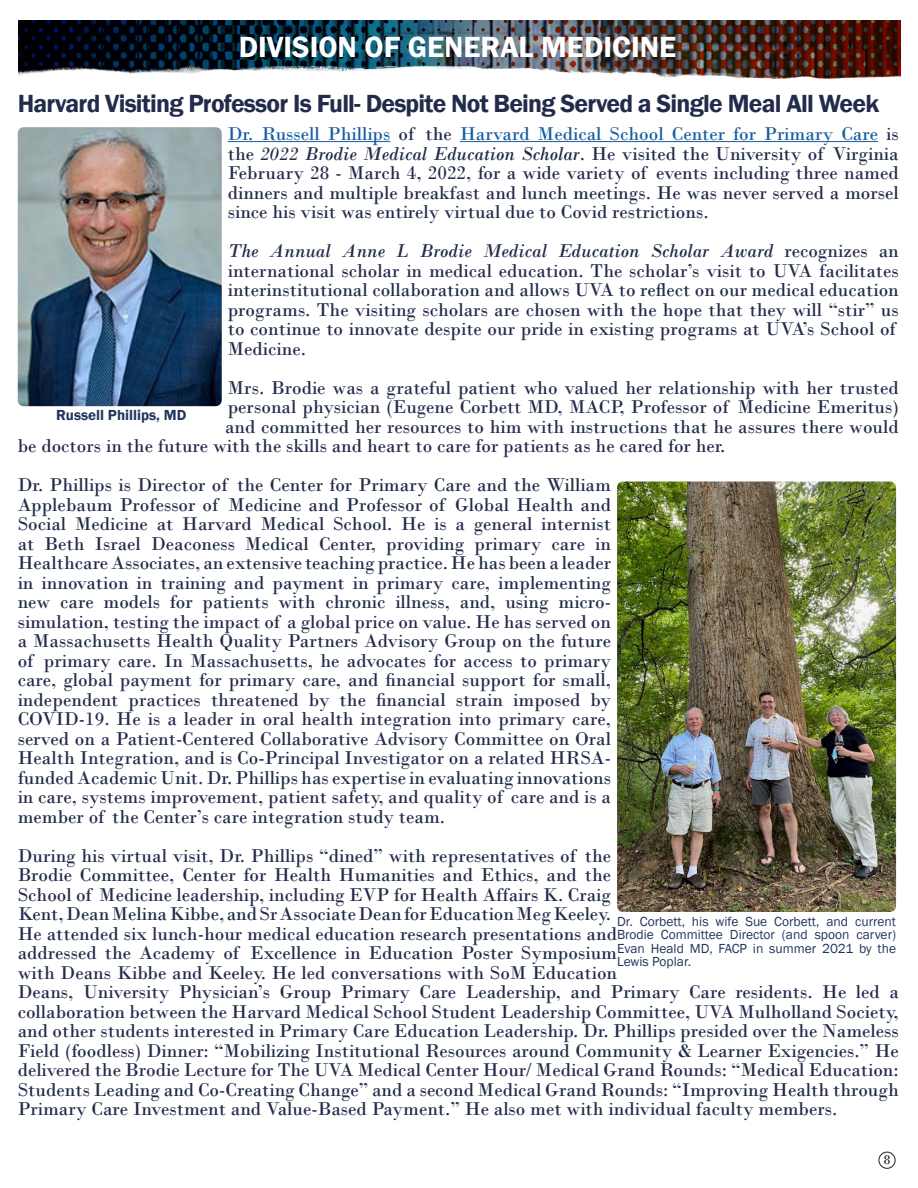
<style>
.page{position:relative;width:918px;height:1188px;background:#fff}
.page>*{position:absolute;margin:0;border:0;box-sizing:border-box;transform-origin:0 0}
.t1{font:600 30px "Franklin Gothic";color:#fff}
.t2{font:600 25.5px "Franklin Gothic";letter-spacing:-.03em;color:#222c4a}
.t3{font:19.5px/19.5px "Bodoni";color:#222c4a;text-align:justify}
.t4{font:600 15px "Franklin Gothic";color:#20365c}
.t5{font:13.5px/13.5px "Franklin Gothic";color:#20365c;text-align:justify}
.t6{font:13.5px "Bodoni";color:#231f20}
.s1{color:#175d9e}
.s2{font-style:italic}
</style>
<div class="page">
<img style="left:18px;top:20px;width:882px;height:60px">
<hr style="left:228px;top:141px;width:163px;height:1px;background:#175d9e">
<hr style="left:460px;top:141px;width:418px;height:1px;background:#175d9e">
<img style="left:18px;top:127px;width:204px;height:279px">
<img style="left:617px;top:482px;width:279px;height:430px">
<div style="left:879px;top:1152px;width:16px;height:16px;border:1px solid #231f20;border-radius:50%"></div>
<p class="t1" style="left:239px;top:28px;width:439px">DIVISION OF GENERAL MEDICINE</p>
<p class="t2" style="left:18px;top:88px;width:863px">Harvard Visiting Professor Is Full- Despite Not Being Served a Single Meal All Week</p>
<p class="t3" style="left:228px;top:124px;width:673px"><span class="s1">Dr. Russell Phillips</span> of the <span class="s1">Harvard Medical School Center for Primary Care</span> is the <span class="s2">2022 Brodie Medical Education Scholar</span>. He visited the University of Virginia February 28 - March 4, 2022, for a wide variety of events including three named dinners and multiple breakfast and lunch meetings. He was never served a morsel since his visit was entirely virtual due to Covid restrictions.</p>
<p class="t3" style="left:228px;top:241px;width:673px;text-align:left"><span class="s2">The Annual Anne L Brodie Medical Education Scholar Award</span> recognizes an international scholar in medical education. The scholar’s visit to UVA facilitates interinstitutional collaboration and allows UVA to reflect on our medical education programs. The visiting scholars are chosen with the hope that they will “stir” us to continue to innovate despite our pride in existing programs at UVA’s School of Medicine.</p>
<p class="t3" style="left:228px;top:378px;width:673px">Mrs. Brodie was a grateful patient who valued her relationship with her trusted</p>
<p class="t3" style="left:228px;top:397px;width:673px">personal physician (Eugene Corbett MD, MACP, Professor of Medicine Emeritus)</p>
<p class="t3" style="left:225px;top:417px;width:675px">and committed her resources to him with instructions that he assures there would</p>
<p class="t3" style="left:18px;top:436px;width:709px">be doctors in the future with the skills and heart to care for patients as he cared for her.</p>
<p class="t3" style="left:18px;top:475px;width:595px">Dr. Phillips is Director of the Center for Primary Care and the William Applebaum Professor of Medicine and Professor of Global Health and Social Medicine at Harvard Medical School. He is a general internist at Beth Israel Deaconess Medical Center, providing primary care in Healthcare Associates, an extensive teaching practice. He has been a leader in innovation in training and payment in primary care, implementing new care models for patients with chronic illness, and, using micro&shy;simulation, testing the impact of a global price on value. He has served on a Massachusetts Health Quality Partners Advisory Group on the future of primary care. In Massachusetts, he advocates for access to primary care, global payment for primary care, and financial support for small, independent practices threatened by the financial strain imposed by COVID-19. He is a leader in oral health integration into primary care, served on a Patient-Centered Collaborative Advisory Committee on Oral Health Integration, and is Co-Principal Investigator on a related HRSA&shy;funded Academic Unit. Dr. Phillips has expertise in evaluating innovations in care, systems improvement, patient safety, and quality of care and is a member of the Center’s care integration study team.</p>
<p class="t3" style="left:18px;top:846px;width:883px;text-align:left">During his virtual visit, Dr. Phillips “dined” with representatives of the<br>Brodie Committee, Center for Health Humanities and Ethics, and the<br>School of Medicine leadership, including EVP for Health Affairs K. Craig<br>Kent, Dean Melina Kibbe, and Sr Associate Dean for Education Meg Keeley.<br>He attended six lunch-hour medical education research presentations and<br>addressed the Academy of Excellence in Education Poster Symposium<br>with Deans Kibbe and Keeley. He led conversations with SoM Education<br>Deans, University Physician’s Group Primary Care Leadership, and Primary Care residents. He led a collaboration between the Harvard Medical School Student Leadership Committee, UVA Mulholland Society, and other students interested in Primary Care Education Leadership. Dr. Phillips presided over the Nameless Field (foodless) Dinner: “Mobilizing Institutional Resources around Community &amp; Learner Exigencies.” He delivered the Brodie Lecture for The UVA Medical Center Hour/ Medical Grand Rounds: “Medical Education:<br>Students Leading and Co-Creating Change” and a second Medical Grand Rounds: “Improving Health through Primary Care Investment and Value-Based Payment.” He also met with individual faculty members.</p>
<p class="t4" style="left:56px;top:405px;width:132px">Russell Phillips, MD</p>
<p class="t5" style="left:617px;top:915px;width:281px">Dr. Corbett, his wife Sue Corbett, and current Brodie Committee Director (and spoon carver)<br>Evan Heald MD, FACP in summer 2021 by the Lewis Poplar.</p>
<p class="t6" style="left:884px;top:1152px;width:8px">8</p>
</div>
